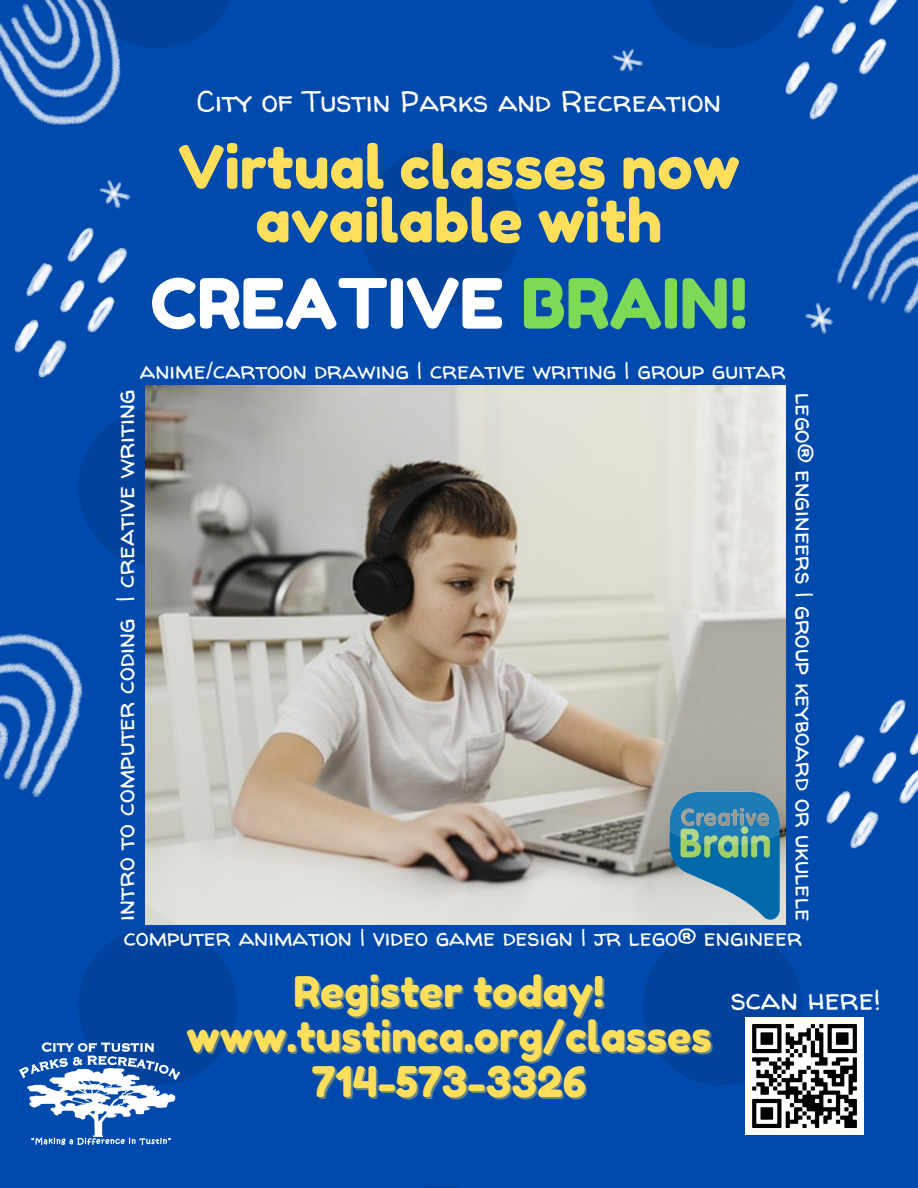
<style>
.page{position:relative;width:918px;height:1188px;background:#fff}
.page>*{position:absolute;margin:0;border:0;box-sizing:border-box;transform-origin:0 0}
.t1{font:69px "Fredoka One";color:#fff}
.t2{font:59.4px/53.7px "Fredoka One";color:#ffde59;text-align:center}
.t3{font:42.15px "Fredoka One";color:#ffde59}
.t4{font:30px "Walter Turncoat";color:#fff}
.t5{font:25.5px "Walter Turncoat";color:#fff}
.t6{font:24.75px "Walter Turncoat";color:#fff}
.t7{font:24px "Walter Turncoat";color:#fff}
.s1{color:#7ed957}
</style>
<div class="page">
<img style="left:0;top:0;width:918px;height:1188px">
<img style="left:786px;top:0;width:113px;height:119px">
<img style="left:0;top:606px;width:126px;height:232px">
<img style="left:0;top:0;width:125px;height:132px">
<img style="left:100px;top:180px;width:30px;height:28px">
<img style="left:805px;top:303px;width:7px;height:30px">
<img style="left:613px;top:49px;width:30px;height:23px">
<img style="left:146px;top:385px;width:640px;height:539px">
<img style="left:0;top:1038px;width:198px;height:131px">
<img style="left:14px;top:228px;width:114px;height:150px">
<img style="left:826px;top:699px;width:92px;height:150px">
<img style="left:812px;top:142px;width:106px;height:231px">
<img style="left:643px;top:774px;width:164px;height:164px">
<img style="left:746px;top:1018px;width:118px;height:117px">
<p class="t4" style="left:197px;top:80px;width:526px">City of Tustin Parks and Recreation</p>
<p class="t2" style="left:178px;top:140px;width:563px">Virtual classes now available with</p>
<p class="t1" style="left:150px;top:261px;width:599px">CREATIVE <span class="s1">BRAIN!</span></p>
<p class="t7" style="left:140px;top:354px;width:647px">anime/cartoon drawing | creative writing | group guitar</p>
<p class="t5" style="left:108px;top:921px;width:532px;rotate:-90deg">intro to computer coding | creative writing</p>
<p class="t6" style="left:822px;top:393px;width:529px;rotate:90deg">lego® engineers | group keyboard or ukulele</p>
<p class="t7" style="left:124px;top:921px;width:680px">computer animation | video game design | jr lego® engineer</p>
<p class="t3" style="left:294px;top:966px;width:312px">Register today!</p>
<p class="t3" style="left:186px;top:1011px;width:527px">www.tustinca.org/classes</p>
<p class="t3" style="left:312px;top:1056px;width:276px">714-573-3326</p>
<p class="t4" style="left:731px;top:979px;width:152px">scan here!</p>
</div>
